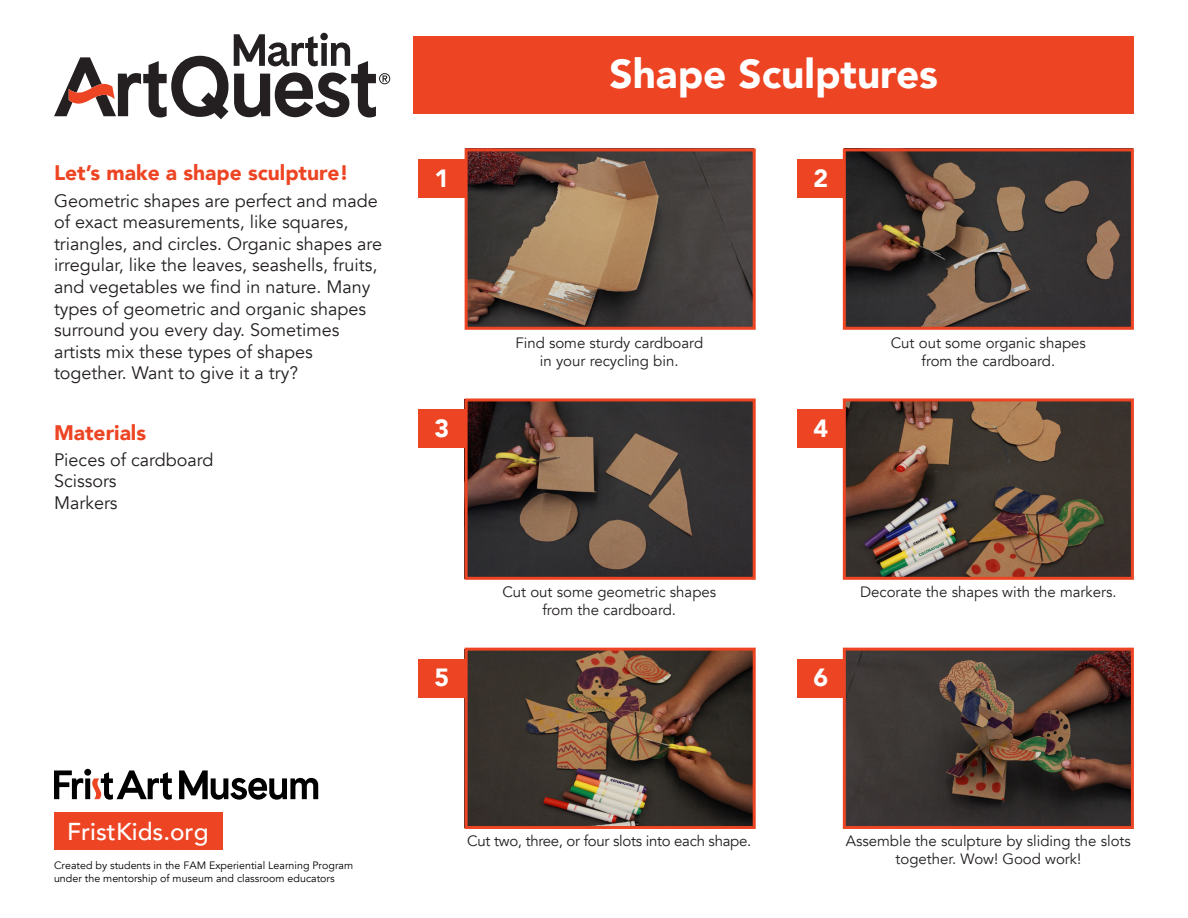
<style>
.page{position:relative;width:1188px;height:918px;background:#fff}
.page>*{position:absolute;margin:0;border:0;box-sizing:border-box;transform-origin:0 0}
.t1{font:900 40.5px "Avenir";color:#fff}
.t2{font:900 24.9px "Avenir";color:#fff}
.t3{font:500 24.45px "Avenir";color:#fff}
.BODY_BOLD{font:900 21px "Avenir";color:#ed4524}
.BODY_TEXT{font:18px/21.6px "Avenir";color:#231f20}
.t4{font:15px/18px "Avenir";color:#231f20;text-align:center}
.t5{font:15px "Avenir";letter-spacing:-.02em;color:#231f20}
.t6{font:10.65px/12.8px "Avenir";color:#000}
</style>
<div class="page">
<div style="left:418px;top:159px;width:47px;height:39px;background:#ed4524"></div>
<div style="left:54px;top:812px;width:168px;height:38px;background:#ed4524"></div>
<svg style="left:54px;top:56px;width:174px;height:63px"></svg>
<div style="left:414px;top:36px;width:720px;height:77px;background:#ed4524"></div>
<svg style="left:54px;top:769px;width:118px;height:31px"></svg>
<svg style="left:179px;top:770px;width:139px;height:30px"></svg>
<svg style="left:463px;top:148px;width:671px;height:681px"></svg>
<div style="left:798px;top:159px;width:46px;height:39px;background:#ed4524"></div>
<div style="left:418px;top:409px;width:47px;height:39px;background:#ed4524"></div>
<div style="left:798px;top:409px;width:46px;height:39px;background:#ed4524"></div>
<div style="left:418px;top:659px;width:47px;height:38px;background:#ed4524"></div>
<div style="left:798px;top:659px;width:46px;height:38px;background:#ed4524"></div>
<svg style="left:234px;top:33px;width:156px;height:85px"></svg>
<p class="BODY_BOLD" style="left:54px;top:155px;width:296px">Let’s make a shape sculpture!</p>
<p class="BODY_TEXT" style="left:54px;top:190px;width:330px">Geometric shapes are perfect and made of exact measurements, like squares, triangles, and circles. Organic shapes are irregular, like the leaves, seashells, fruits, and vegetables we find in nature. Many types of geometric and organic shapes surround you every day. Sometimes artists mix these types of shapes together. Want to give it a try?</p>
<p class="BODY_BOLD" style="left:54px;top:414px;width:94px">Materials</p>
<p class="BODY_TEXT" style="left:54px;top:449px;width:161px">Pieces of cardboard</p>
<p class="BODY_TEXT" style="left:54px;top:471px;width:64px">Scissors</p>
<p class="BODY_TEXT" style="left:54px;top:492px;width:65px">Markers</p>
<h3 class="t3" style="left:67px;top:810px;width:143px">FristKids.org</h3>
<p class="t6" style="left:54px;top:860px;width:301px">Created by students in the FAM Experiential Learning Program under the mentorship of museum and classroom educators</p>
<p class="t1" style="left:609px;top:40px;width:330px">Shape Sculptures</p>
<h2 class="t2" style="left:434px;top:157px;width:16px">1</h2>
<h2 class="t2" style="left:814px;top:157px;width:16px">2</h2>
<p class="t4" style="left:515px;top:334px;width:189px">Find some sturdy cardboard</p>
<p class="t4" style="left:540px;top:352px;width:140px">in your recycling bin.</p>
<h2 class="t2" style="left:434px;top:407px;width:16px">3</h2>
<h2 class="t2" style="left:814px;top:407px;width:16px">4</h2>
<p class="t4" style="left:891px;top:334px;width:197px">Cut out some organic shapes</p>
<p class="t4" style="left:922px;top:352px;width:135px">from the cardboard.</p>
<p class="t4" style="left:502px;top:583px;width:215px">Cut out some geometric shapes</p>
<p class="t4" style="left:542px;top:601px;width:135px">from the cardboard.</p>
<h2 class="t2" style="left:434px;top:656px;width:16px">5</h2>
<h2 class="t2" style="left:814px;top:656px;width:16px">6</h2>
<p class="t4" style="left:860px;top:583px;width:258px">Decorate the shapes with the markers.</p>
<p class="t5" style="left:467px;top:832px;width:285px">Cut two, three, or four slots into each shape.</p>
<p class="t4" style="left:846px;top:832px;width:287px">Assemble the sculpture by sliding the slots together. Wow! Good work!</p>
</div>
